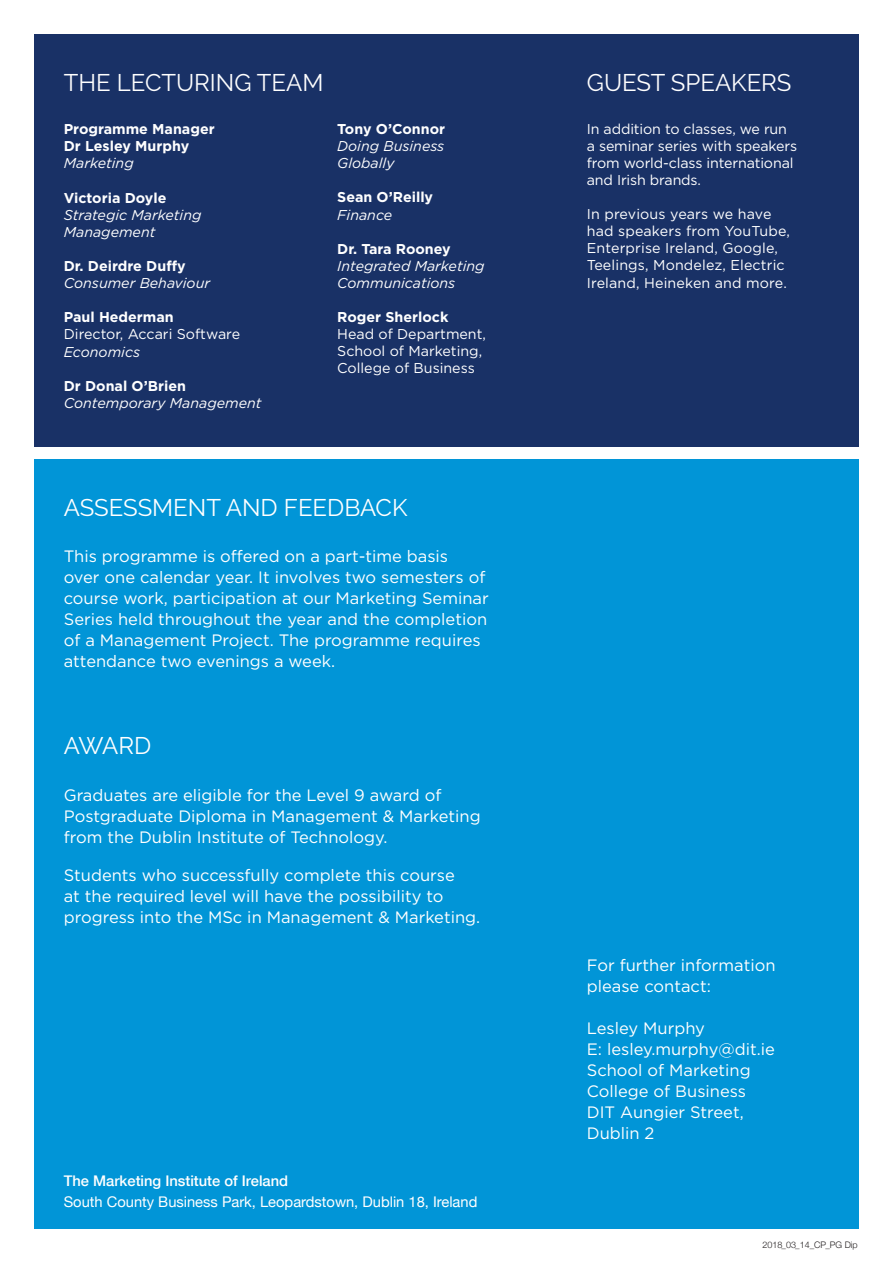
<style>
.page{position:relative;width:893px;height:1263px;background:#fff}
.page>*{position:absolute;margin:0;border:0;box-sizing:border-box;transform-origin:0 0}
.t1{font:24px "Raleway";color:#fff}
.t2{font:16.5px/21px "Gotham";color:#fff}
.t3{font:14.7px/21px "Helvetica Neue";color:#fff}
.t4{font:14.25px/17.1px "Gotham";color:#fff}
.t5{font:italic 14.25px/17.1px "Gotham";color:#fff}
.t6{font:700 14.25px "Gotham";color:#fff}
.t7{font:300 9px "Helvetica Neue";color:#231f20}
.s1{font-weight:500}
</style>
<div class="page">
<div style="left:34px;top:459px;width:825px;height:770px;background:#0195d7"></div>
<div style="left:34px;top:34px;width:825px;height:412px;background:#193166"></div>
<p class="t1" style="left:64px;top:68px;width:261px">THE LECTURING TEAM</p>
<p class="t6" style="left:64px;top:121px;width:152px">Programme Manager</p>
<p class="t6" style="left:64px;top:138px;width:127px">Dr Lesley Murphy</p>
<p class="t5" style="left:64px;top:155px;width:71px">Marketing</p>
<p class="t6" style="left:64px;top:189px;width:104px">Victoria Doyle</p>
<p class="t5" style="left:64px;top:206px;width:139px">Strategic Marketing<br>Management</p>
<p class="t6" style="left:64px;top:258px;width:123px">Dr. Deirdre Duffy</p>
<p class="t5" style="left:64px;top:274px;width:148px">Consumer Behaviour</p>
<p class="t6" style="left:64px;top:309px;width:111px">Paul Hederman</p>
<p class="t4" style="left:64px;top:326px;width:178px">Director, Accari Software</p>
<p class="t5" style="left:64px;top:343px;width:78px">Economics</p>
<p class="t6" style="left:64px;top:377px;width:124px">Dr Donal O’Brien</p>
<p class="t5" style="left:64px;top:394px;width:199px">Contemporary Management</p>
<p class="t6" style="left:337px;top:121px;width:109px">Tony O’Connor</p>
<p class="t5" style="left:337px;top:138px;width:109px">Doing Business<br>Globally</p>
<p class="t6" style="left:337px;top:189px;width:97px">Sean O’Reilly</p>
<p class="t5" style="left:337px;top:206px;width:57px">Finance</p>
<p class="t6" style="left:337px;top:240px;width:115px">Dr. Tara Rooney</p>
<p class="t5" style="left:337px;top:257px;width:149px">Integrated Marketing<br>Communications</p>
<p class="t6" style="left:337px;top:309px;width:113px">Roger Sherlock</p>
<p class="t4" style="left:337px;top:325px;width:150px">Head of Department,<br>School of Marketing,<br>College of Business</p>
<p class="t1" style="left:64px;top:493px;width:345px">ASSESSMENT AND FEEDBACK</p>
<p class="t2" style="left:64px;top:546px;width:426px">This programme is offered on a part-time basis<br>over one calendar year. It involves two semesters of course work, participation at our Marketing Seminar Series held throughout the year and the completion of a Management Project. The programme requires attendance two evenings a week.</p>
<p class="t1" style="left:64px;top:732px;width:89px">AWARD</p>
<p class="t2" style="left:64px;top:784px;width:418px">Graduates are eligible for the Level 9 award of<br>Postgraduate Diploma in Management &amp; Marketing from the Dublin Institute of Technology.</p>
<p class="t2" style="left:64px;top:864px;width:418px">Students who successfully complete this course<br>at the required level will have the possibility to progress into the MSc in Management &amp; Marketing.</p>
<p class="t3" style="left:64px;top:1171px;width:415px"><span class="s1">The Marketing Institute of Ireland<br></span>South County Business Park, Leopardstown, Dublin 18, Ireland</p>
<p class="t1" style="left:587px;top:69px;width:206px">GUEST SPEAKERS</p>
<p class="t4" style="left:587px;top:120px;width:212px">In addition to classes, we run a seminar series with speakers from world-class international and Irish brands.</p>
<p class="t4" style="left:587px;top:205px;width:205px">In previous years we have had speakers from YouTube,<br>Enterprise Ireland, Google,<br>Teelings, Mondelez, Electric<br>Ireland, Heineken and more.</p>
<p class="t2" style="left:587px;top:954px;width:190px">For further information please contact:</p>
<p class="t2" style="left:587px;top:1017px;width:120px">Lesley Murphy</p>
<p class="t2" style="left:587px;top:1038px;width:190px">E: lesley.murphy@dit.ie</p>
<p class="t2" style="left:587px;top:1059px;width:165px">School of Marketing</p>
<p class="t2" style="left:587px;top:1080px;width:161px">College of Business</p>
<p class="t2" style="left:587px;top:1101px;width:158px">DIT Aungier Street,<br>Dublin 2</p>
<p class="t7" style="left:762px;top:1238px;width:97px">2018_03_14_CP_PG Dip</p>
</div>
